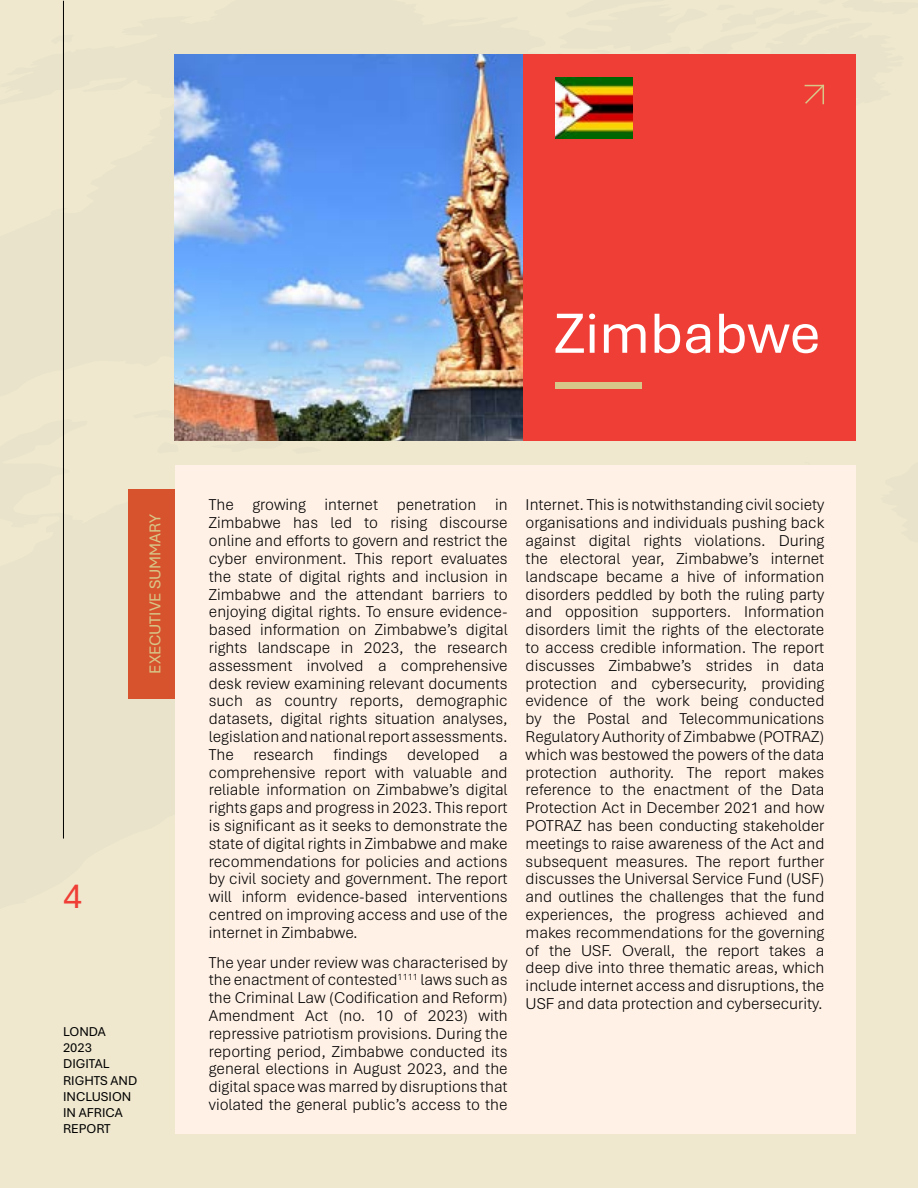
<style>
.page{position:relative;width:918px;height:1188px;background:#efe8cf}
.page>*{position:absolute;margin:0;border:0;box-sizing:border-box;transform-origin:0 0}
.t1{font:59.4px "Aptos";color:#fff}
.t2{font:36px "Aptos";color:#ef3e36}
.t3{font:300 16.5px/17.9px "Aptos";color:#000;text-align:justify}
.t4{font:16.5px "Aptos";color:#d7c788}
.t5{font:13.5px/16.2px "Aptos";color:#000}
</style>
<div class="page">
<hr style="left:63px;top:1px;width:1px;height:838px;background:#000">
<div style="left:175px;top:54px;width:681px;height:386px;background:#ef3e35"></div>
<div style="left:175px;top:465px;width:681px;height:669px;background:#fff1e6"></div>
<div style="left:129px;top:489px;width:46px;height:210px;background:#d7532e"></div>
<div style="left:555px;top:382px;width:87px;height:7px;background:#d7c788"></div>
<svg style="left:804px;top:84px;width:20px;height:21px"></svg>
<img style="left:175px;top:54px;width:348px;height:386px">
<img style="left:555px;top:78px;width:78px;height:60px">
<h1 class="t1" style="left:554px;top:293px;width:268px">Zimbabwe</h1>
<p class="t4" style="left:144px;top:674px;width:161px;rotate:-90deg">EXECUTIVE SUMMARY</p>
<h2 class="t2" style="left:63px;top:872px;width:21px">4</h2>
<p class="t5" style="left:63px;top:1023px;width:76px">LONDA<br>2023<br>DIGITAL<br>RIGHTS AND<br>INCLUSION<br>IN AFRICA<br>REPORT</p>
<p class="t3" style="left:209px;top:496px;width:300px">The growing internet penetration in Zimbabwe has led to rising discourse online and efforts to govern and restrict the cyber environment. This report evaluates the state of digital rights and inclusion in Zimbabwe and the attendant barriers to enjoying digital rights. To ensure evidence&shy;based information on Zimbabwe’s digital rights landscape in 2023, the research assessment involved a comprehensive desk review examining relevant documents such as country reports, demographic datasets, digital rights situation analyses, legislation and national report assessments.<br>The research findings developed a comprehensive report with valuable and reliable information on Zimbabwe’s digital rights gaps and progress in 2023. This report is significant as it seeks to demonstrate the state of digital rights in Zimbabwe and make recommendations for policies and actions by civil society and government. The report will inform evidence-based interventions centred on improving access and use of the internet in Zimbabwe.</p>
<p class="t3" style="left:209px;top:953px;width:300px">The year under review was characterised by the enactment of contested<sup>1111</sup> laws such as the Criminal Law (Codification and Reform)<br>Amendment Act (no. 10 of 2023) with repressive patriotism provisions. During the reporting period, Zimbabwe conducted its general elections in August 2023, and the digital space was marred by disruptions that violated the general public’s access to the</p>
<p class="t3" style="left:526px;top:496px;width:300px">Internet. This is notwithstanding civil society organisations and individuals pushing back against digital rights violations. During the electoral year, Zimbabwe’s internet landscape became a hive of information disorders peddled by both the ruling party and opposition supporters. Information disorders limit the rights of the electorate to access credible information. The report discusses Zimbabwe’s strides in data protection and cybersecurity, providing evidence of the work being conducted by the Postal and Telecommunications Regulatory Authority of Zimbabwe (POTRAZ) which was bestowed the powers of the data protection authority. The report makes reference to the enactment of the Data Protection Act in December 2021 and how POTRAZ has been conducting stakeholder meetings to raise awareness of the Act and subsequent measures. The report further discusses the Universal Service Fund (USF) and outlines the challenges that the fund experiences, the progress achieved and makes recommendations for the governing of the USF. Overall, the report takes a deep dive into three thematic areas, which include internet access and disruptions, the USF and data protection and cybersecurity.</p>
</div>
